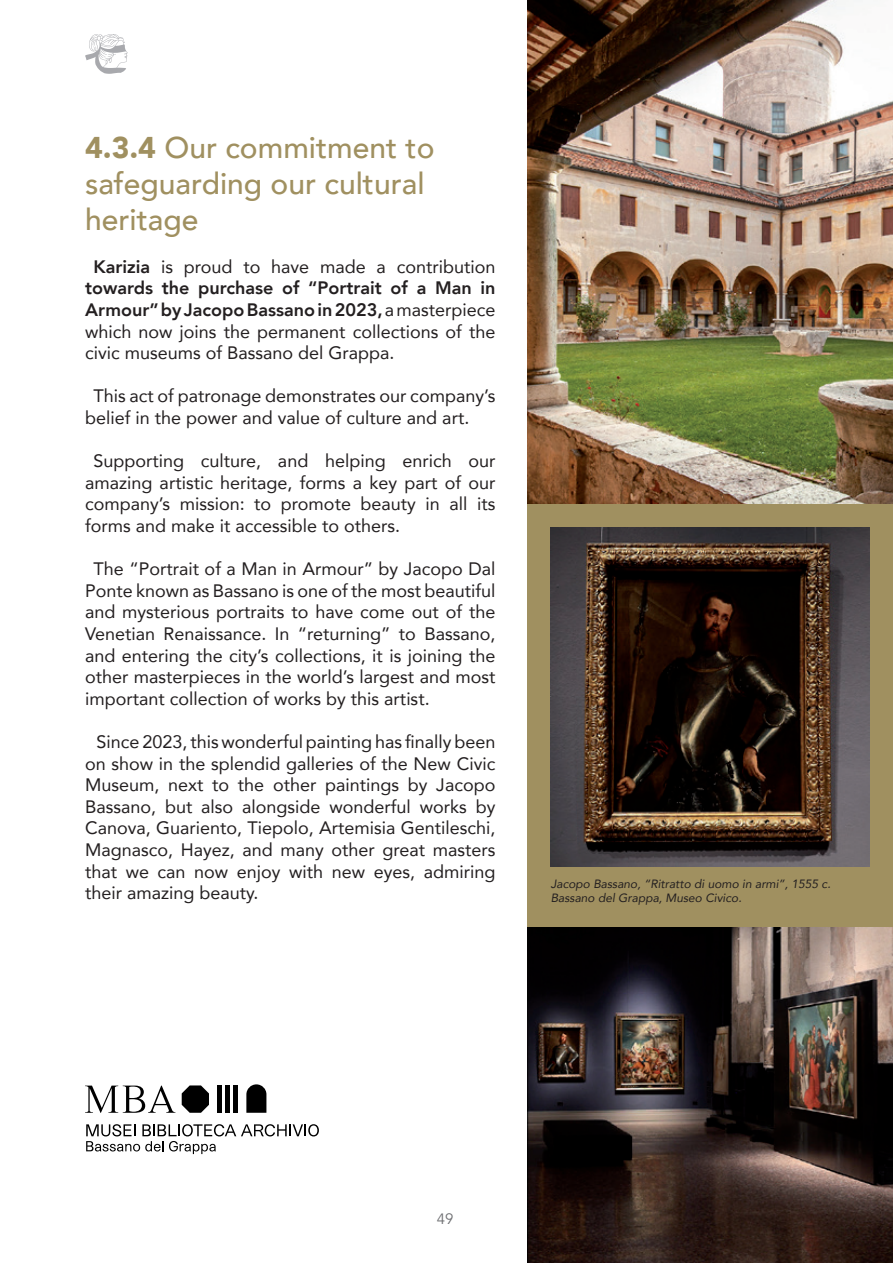
<style>
.page{position:relative;width:893px;height:1263px;background:#fff}
.page>*{position:absolute;margin:0;border:0;box-sizing:border-box;transform-origin:0 0}
.t1{font:500 30px/36px "Avenir";color:#a09060}
.t2{font:18px/21.6px "Avenir";color:#231f20;text-align:justify}
.t3{font:15px "Avenir";color:#6c6d70}
.t4{font:italic 12px/14.4px "Avenir";color:#231f20}
.s1{font-weight:900}
.s2{font-weight:800}
</style>
<div class="page">
<svg style="left:85px;top:34px;width:43px;height:40px"></svg>
<div style="left:527px;top:0;width:366px;height:1263px;background:#a09060"></div>
<img style="left:527px;top:0;width:366px;height:504px">
<img style="left:527px;top:927px;width:366px;height:336px">
<svg style="left:85px;top:1085px;width:90px;height:28px"></svg>
<svg style="left:182px;top:1085px;width:27px;height:28px"></svg>
<div style="left:225px;top:1085px;width:5px;height:28px;background:#000"></div>
<hr style="left:218px;top:1085px;width:4px;height:28px;background:#000">
<div style="left:233px;top:1085px;width:5px;height:28px;background:#000"></div>
<svg style="left:246px;top:1084px;width:20px;height:29px"></svg>
<svg style="left:86px;top:1124px;width:233px;height:31px"></svg>
<img style="left:551px;top:527px;width:318px;height:339px">
<h1 class="t1" style="left:85px;top:127px;width:351px"><span class="s1">4.3.4</span> Our commitment to safeguarding our cultural heritage</h1>
<p class="t2" style="left:85px;top:255px;width:412px;text-indent:8px"><span class="s2">Karizia</span> is proud to have made a contribution <span class="s2">towards the purchase of “Portrait of a Man in Armour” by Jacopo Bassano in 2023,</span> a masterpiece which now joins the permanent collections of the civic museums of Bassano del Grappa.</p>
<p class="t2" style="left:85px;top:385px;width:412px;text-indent:8px">This act of patronage demonstrates our company’s belief in the power and value of culture and art.</p>
<p class="t2" style="left:85px;top:450px;width:412px;text-indent:8px">Supporting culture, and helping enrich our amazing artistic heritage, forms a key part of our company’s mission: to promote beauty in all its forms and make it accessible to others.</p>
<p class="t2" style="left:85px;top:558px;width:412px;text-indent:8px">The “Portrait of a Man in Armour” by Jacopo Dal Ponte known as Bassano is one of the most beautiful and mysterious portraits to have come out of the Venetian Renaissance. In “returning” to Bassano, and entering the city’s collections, it is joining the other masterpieces in the world’s largest and most important collection of works by this artist.</p>
<p class="t2" style="left:85px;top:730px;width:412px;text-indent:11px">Since 2023, this wonderful painting has finally been on show in the splendid galleries of the New Civic Museum, next to the other paintings by Jacopo Bassano, but also alongside wonderful works by Canova, Guariento, Tiepolo, Artemisia Gentileschi, Magnasco, Hayez, and many other great masters that we can now enjoy with new eyes, admiring their amazing beauty.</p>
<p class="t4" style="left:551px;top:876px;width:282px">Jacopo Bassano, “Ritratto di uomo in armi”, 1555 c.<br>Bassano del Grappa, Museo Civico.</p>
<p class="t3" style="left:437px;top:1210px;width:18px">49</p>
</div>
